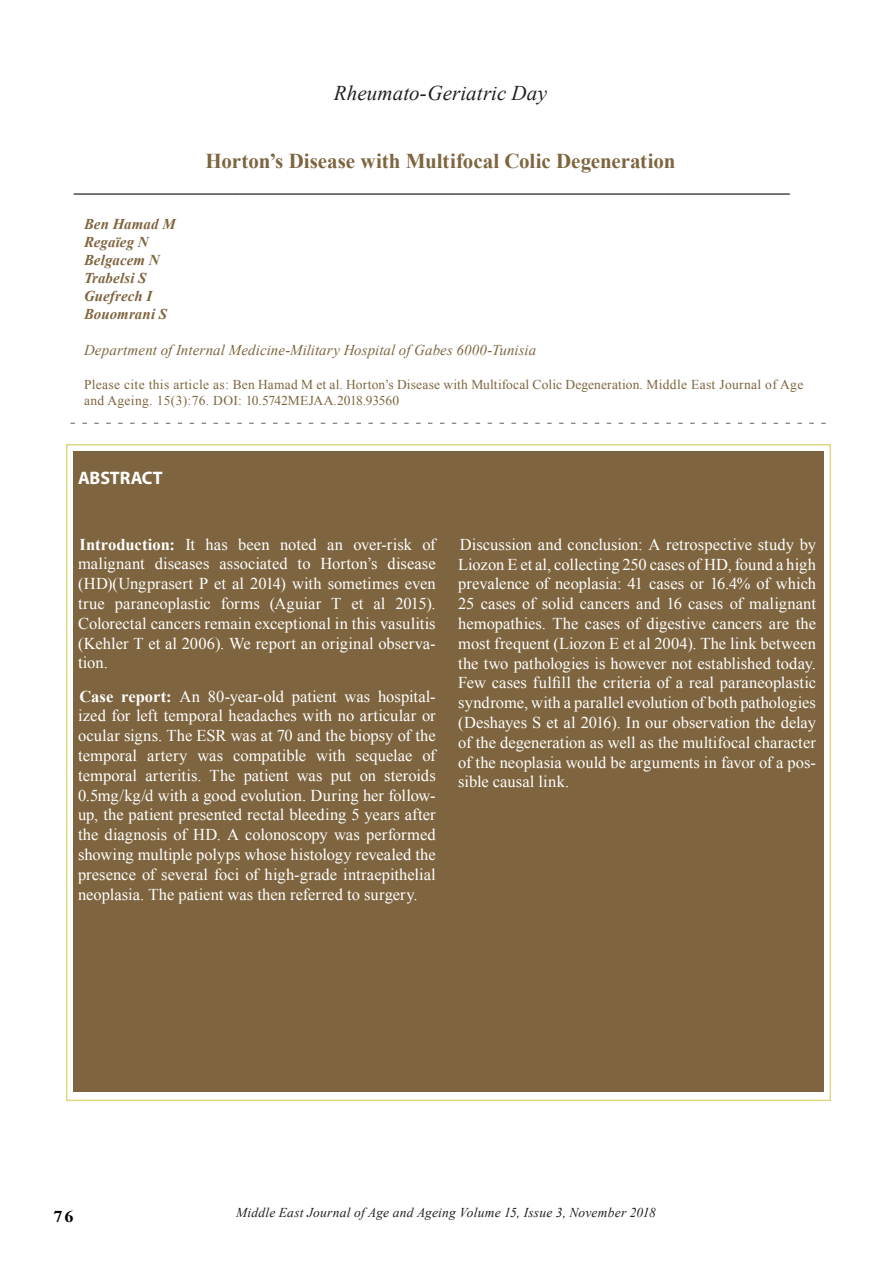
<style>
.page{position:relative;width:893px;height:1263px;background:#fff}
.page>*{position:absolute;margin:0;border:0;box-sizing:border-box;transform-origin:0 0}
.mejaa-contents{font:700 27.15px "Times New Roman";color:#616161}
.mejaa-contents-2{font:700 21.15px "Times New Roman";letter-spacing:-.005em;color:#7e653f}
.mejaa-contents-3{font:italic 21px "Times New Roman";letter-spacing:.005em;color:#231f20}
.mejaa_subheading{font:700 18.15px "Myriad";letter-spacing:-.005em;color:#fff}
.mejaa_subheading-2{font:16.5px/19.8px "Times New Roman";color:#fff;text-align:justify}
.t1{font:italic 16.5px "Times New Roman";color:#000}
.t2{font:700 16.5px "Times New Roman";color:#000;scale:1.1 1}
.Author{font:italic 15px "Times New Roman";letter-spacing:.01em;color:#7e653f}
.Author-2{font:italic 700 15px/18px "Times New Roman";letter-spacing:.01em;color:#7e653f}
.Author-3{font:13.5px/16.2px "Times New Roman";letter-spacing:.02em;color:#7e653f}
.mejaa_table___figure{font:italic 13.5px "Times New Roman";letter-spacing:.015em;color:#231f20}
.s1{font-weight:700}
</style>
<div class="page">
<svg style="left:70px;top:423px;width:756px;height:1px"></svg>
<div style="left:74px;top:452px;width:750px;height:640px;background:#7e653f"></div>
<p class="mejaa-contents-3" style="left:334px;top:79px;width:215px">Rheumato-Geriatric Day</p>
<p class="mejaa-contents-2" style="left:206px;top:146px;width:471px">Horton’s Disease with Multifocal Colic Degeneration</p>
<p class="mejaa-contents" style="left:74px;top:161px;width:717px">_____________________________________________________</p>
<p class="Author-2" style="left:84px;top:214px;width:93px">Ben Hamad M<br>Regaïeg N<br>Belgacem N<br>Trabelsi S<br>Guefrech I<br>Bouomrani S</p>
<p class="Author" style="left:84px;top:339px;width:454px">Department of Internal Medicine-Military Hospital of Gabes 6000-Tunisia</p>
<p class="Author-3" style="left:84px;top:376px;width:721px">Please cite this article as: Ben Hamad M et al. Horton’s Disease with Multifocal Colic Degeneration. Middle East Journal of Age and Ageing. 15(3):76. DOI: 10.5742MEJAA.2018.93560</p>
<p class="mejaa_subheading" style="left:78px;top:468px;width:86px">ABSTRACT</p>
<p class="mejaa_subheading-2" style="left:78px;top:534px;width:359px"><span class="s1">Introduction:</span> It has been noted an over-risk of malignant diseases associated to Horton’s disease (HD)(Ungprasert P et al 2014) with sometimes even true paraneoplastic forms (Aguiar T et al 2015).<br>Colorectal cancers remain exceptional in this vasulitis (Kehler T et al 2006). We report an original observa&shy;tion.</p>
<p class="mejaa_subheading-2" style="left:78px;top:686px;width:359px"><span class="s1">Case report:</span> An 80-year-old patient was hospital&shy;ized for left temporal headaches with no articular or ocular signs. The ESR was at 70 and the biopsy of the temporal artery was compatible with sequelae of temporal arteritis. The patient was put on steroids 0.5mg/kg/d with a good evolution. During her follow&shy;up, the patient presented rectal bleeding 5 years after the diagnosis of HD. A colonoscopy was performed showing multiple polyps whose histology revealed the presence of several foci of high-grade intraepithelial neoplasia. The patient was then referred to surgery.</p>
<p class="mejaa_subheading-2" style="left:458px;top:534px;width:359px">Discussion and conclusion: A retrospective study by Liozon E et al, collecting 250 cases of HD, found a high prevalence of neoplasia: 41 cases or 16.4% of which 25 cases of solid cancers and 16 cases of malignant hemopathies. The cases of digestive cancers are the most frequent (Liozon E et al 2004). The link between the two pathologies is however not established today.<br>Few cases fulfill the criteria of a real paraneoplastic syndrome, with a parallel evolution of both pathologies (Deshayes S et al 2016). In our observation the delay of the degeneration as well as the multifocal character of the neoplasia would be arguments in favor of a pos&shy;sible causal link.</p>
<p class="mejaa_table___figure" style="left:236px;top:1203px;width:421px">Middle East Journal of Age and Ageing Volume 15, Issue 3, November 2018</p>
<p class="t2" style="left:54px;top:1205px;width:20px">76</p>
<p class="t1" style="left:247px;top:1205px;width:425px">Middle East Journal of Age and Ageing 2009; Volume 6, Issue 5</p>
</div>
